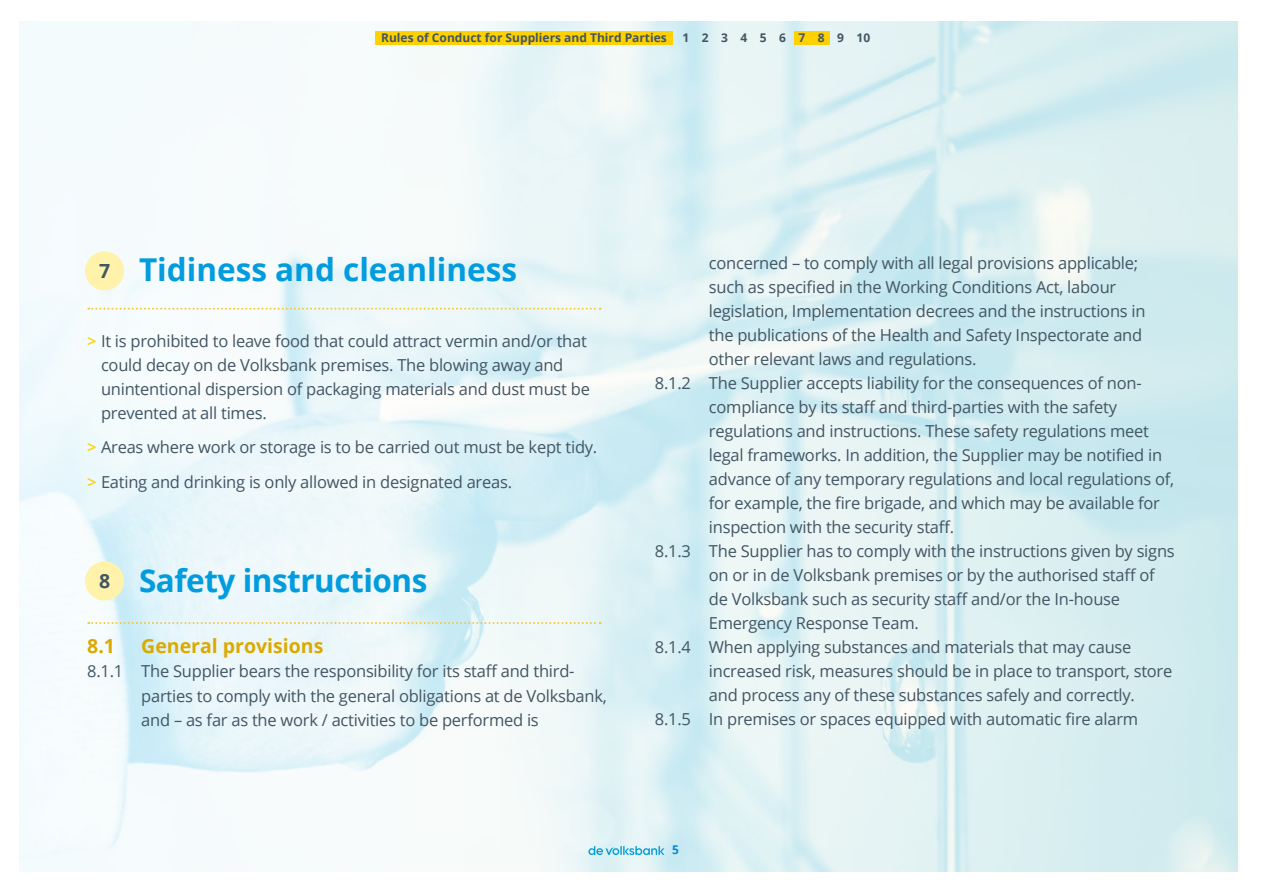
<style>
.page{position:relative;width:1263px;height:893px;background:#fff}
.page>*{position:absolute;margin:0;border:0;box-sizing:border-box;transform-origin:0 0}
.t1{font:700 31.5px "Open Sans";color:#009cde}
.t2{font:700 19.5px "Open Sans";color:#daaa00}
.t3{font:16.5px/24px "Open Sans";letter-spacing:-.015em;color:#425563}
.t4{font:700 12px "Open Sans";color:#425563}
.t5{font:700 12px "Open Sans";color:#009cde}
.s1{font-size:19.5px;color:#425563}
.s2{font-weight:600;color:#ffd100}
</style>
<div class="page">
<img style="left:19px;top:21px;width:1218px;height:851px">
<div style="left:85px;top:251px;width:39px;height:39px;background:#fff2aa;border-radius:50%"></div>
<div style="left:85px;top:561px;width:39px;height:39px;background:#fff2aa;border-radius:50%"></div>
<svg style="left:88px;top:308px;width:513px;height:2px"></svg>
<svg style="left:88px;top:622px;width:513px;height:2px"></svg>
<div style="left:794px;top:31px;width:36px;height:13px;background:#ffd100"></div>
<div style="left:375px;top:31px;width:298px;height:13px;background:#ffd100"></div>
<p class="t4" style="left:381px;top:29px;width:287px">Rules of Conduct for Suppliers and Third Parties</p>
<p class="t4" style="left:682px;top:29px;width:189px">1 2 3 4 5 6 7 8 9 10</p>
<h1 class="t1" style="left:99px;top:248px;width:419px"><span class="s1">7</span> Tidiness and cleanliness</h1>
<p class="t3" style="left:101px;top:328px;width:490px;text-indent:-14px"><span class="s2">&gt;</span> It is prohibited to leave food that could attract vermin and/or that could decay on de Volksbank premises. The blowing away and unintentional dispersion of packaging materials and dust must be prevented at all times.</p>
<p class="t3" style="left:87px;top:429px;width:511px;line-height:34.5px"><span class="s2">&gt;</span> Areas where work or storage is to be carried out must be kept tidy. <span class="s2">&gt;</span> Eating and drinking is only allowed in designated areas.</p>
<h1 class="t1" style="left:99px;top:558px;width:330px"><span class="s1">8</span> Safety instructions</h1>
<p class="t2" style="left:87px;top:633px;width:29px">8.1</p>
<p class="t2" style="left:141px;top:633px;width:184px">General provisions</p>
<p class="t3" style="left:141px;top:659px;width:467px;text-indent:-54px">8.1.1 The Supplier bears the responsibility for its staff and third&shy;parties to comply with the general obligations at de Volksbank, and – as far as the work / activities to be performed is</p>
<p class="t3" style="left:709px;top:250px;width:431px">concerned – to comply with all legal provisions applicable;</p>
<p class="t3" style="left:709px;top:274px;width:409px">such as specified in the Working Conditions Act, labour</p>
<p class="t3" style="left:709px;top:298px;width:438px">legislation, Implementation decrees and the instructions in</p>
<p class="t3" style="left:709px;top:322px;width:435px">the publications of the Health and Safety Inspectorate and</p>
<p class="t3" style="left:709px;top:346px;width:269px">other relevant laws and regulations.</p>
<p class="t3" style="left:655px;top:370px;width:488px">8.1.2 The Supplier accepts liability for the consequences of non-</p>
<p class="t3" style="left:709px;top:394px;width:410px">compliance by its staff and third-parties with the safety</p>
<p class="t3" style="left:709px;top:418px;width:442px">regulations and instructions. These safety regulations meet</p>
<p class="t3" style="left:709px;top:442px;width:455px">legal frameworks. In addition, the Supplier may be notified in</p>
<p class="t3" style="left:709px;top:466px;width:467px">advance of any temporary regulations and local regulations of,</p>
<p class="t3" style="left:709px;top:490px;width:452px">for example, the fire brigade, and which may be available for</p>
<p class="t3" style="left:709px;top:514px;width:247px">inspection with the security staff.</p>
<p class="t3" style="left:655px;top:539px;width:521px">8.1.3 The Supplier has to comply with the instructions given by signs</p>
<p class="t3" style="left:709px;top:563px;width:447px">on or in de Volksbank premises or by the authorised staff of</p>
<p class="t3" style="left:709px;top:587px;width:413px">de Volksbank such as security staff and/or the In-house</p>
<p class="t3" style="left:709px;top:611px;width:211px">Emergency Response Team.</p>
<p class="t3" style="left:655px;top:635px;width:478px">8.1.4 When applying substances and materials that may cause</p>
<p class="t3" style="left:709px;top:659px;width:465px">increased risk, measures should be in place to transport, store</p>
<p class="t3" style="left:709px;top:683px;width:428px">and process any of these substances safely and correctly.</p>
<p class="t3" style="left:655px;top:707px;width:485px">8.1.5 In premises or spaces equipped with automatic fire alarm</p>
<p class="t5" style="left:672px;top:841px;width:8px">5</p>
</div>
